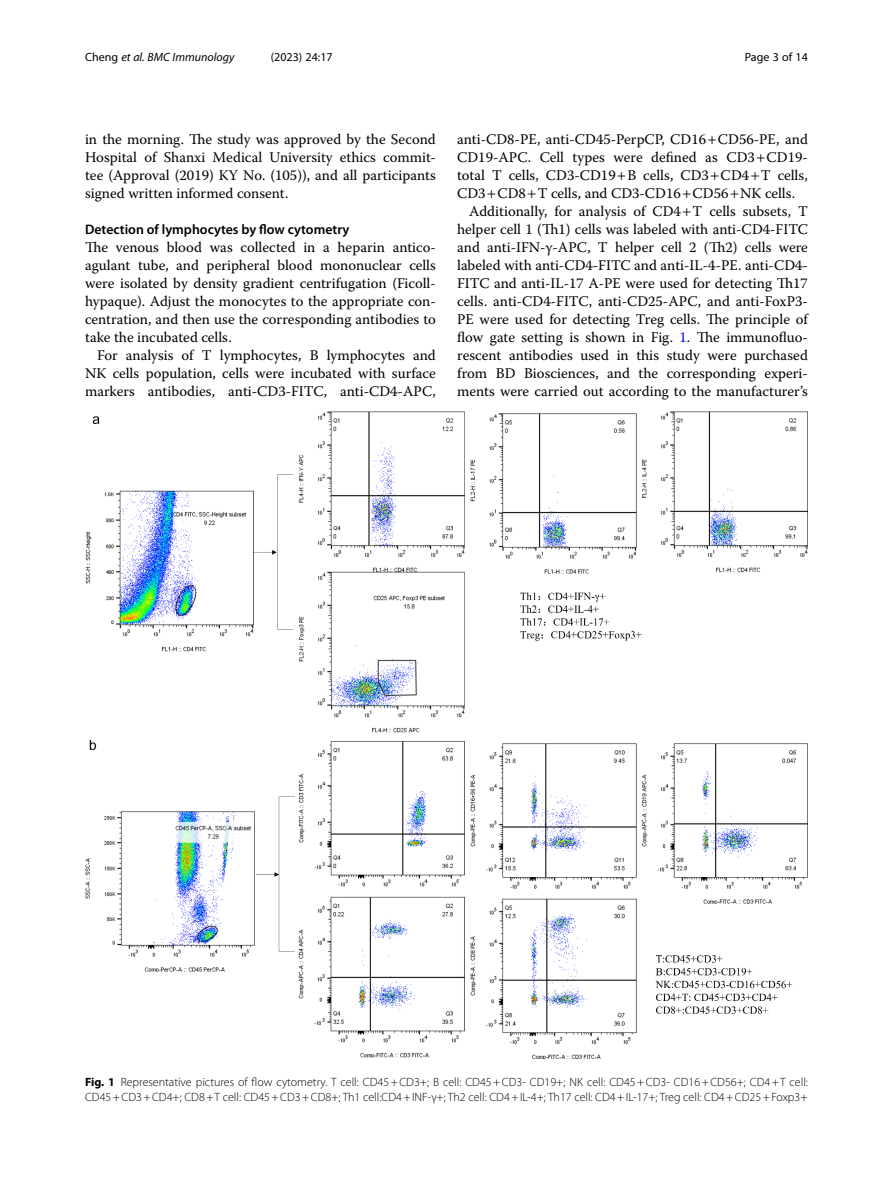
<style>
.page{position:relative;width:893px;height:1191px;background:#fff}
.page>*{position:absolute;margin:0;border:0;box-sizing:border-box;transform-origin:0 0}
.Body_Text_Indent{font:14.7px/18px "Warnock Pro";color:#000;text-align:justify}
.Body_Text{font:14.7px/18px "Warnock Pro";color:#000;text-align:justify}
.Head_2{font:600 13.8px "Myriad Pro";color:#000}
.Figure_Caption{font:300 12px/15px "Myriad Pro";color:#000}
.t1{font:italic 12px "Myriad Pro";color:#000}
.t2{font:12px "Myriad Pro";color:#000}
.s1{font-style:normal}
.s2{color:#00f}
.s3{font-weight:700}
</style>
<div class="page">
<img style="left:85px;top:411px;width:723px;height:648px">
<p class="t1" style="left:85px;top:50px;width:151px"><span class="s1">Cheng</span> et al. BMC Immunology</p>
<p class="t2" style="left:271px;top:50px;width:63px">(2023) 24:17</p>
<p class="t2" style="left:745px;top:50px;width:65px">Page 3 of 14</p>
<p class="Body_Text" style="left:85px;top:130px;width:352px">in the morning. The study was approved by the Second Hospital of Shanxi Medical University ethics commit&shy;tee (Approval (2019) KY No. (105)), and all participants signed written informed consent.</p>
<p class="Head_2" style="left:85px;top:221px;width:266px">Detection of lymphocytes by flow cytometry</p>
<p class="Body_Text" style="left:85px;top:238px;width:352px">The venous blood was collected in a heparin antico&shy;agulant tube, and peripheral blood mononuclear cells were isolated by density gradient centrifugation (Ficoll&shy;hypaque). Adjust the monocytes to the appropriate con&shy;centration, and then use the corresponding antibodies to take the incubated cells.</p>
<p class="Body_Text_Indent" style="left:85px;top:346px;width:352px;text-indent:12px">For analysis of T lymphocytes, B lymphocytes and NK cells population, cells were incubated with surface markers antibodies, anti-CD3-FITC, anti-CD4-APC,</p>
<p class="Body_Text_Indent" style="left:457px;top:130px;width:352px">anti-CD8-PE, anti-CD45-PerpCP, CD16 CD56-PE, and CD19-APC. Cell types were defined as CD3 CD19- total T cells, CD3-CD19 B cells, CD3 CD4 T cells, CD3 CD8 T cells, and CD3-CD16 CD56 NK cells.</p>
<p class="Body_Text_Indent" style="left:457px;top:202px;width:352px;text-indent:12px">Additionally, for analysis of CD4 T cells subsets, T helper cell 1 (Th1) cells was labeled with anti-CD4-FITC and anti-IFN-γ-APC, T helper cell 2 (Th2) cells were labeled with anti-CD4-FITC and anti-IL-4-PE. anti-CD4- FITC and anti-IL-17 A-PE were used for detecting Th17 cells. anti-CD4-FITC, anti-CD25-APC, and anti-FoxP3- PE were used for detecting Treg cells. The principle of flow gate setting is shown in Fig. <span class="s2">1</span>. The immunofluo&shy;rescent antibodies used in this study were purchased from BD Biosciences, and the corresponding experi&shy;ments were carried out according to the manufacturer’s</p>
<p class="Figure_Caption" style="left:85px;top:1074px;width:724px"><span class="s3">Fig. 1</span> Representative pictures of flow cytometry. T cell: CD45+CD3+; B cell: CD45+CD3- CD19+; NK cell: CD45+CD3- CD16+CD56+; CD4+T cell:<br>CD45+CD3+CD4+; CD8+T cell: CD45+CD3+CD8+; Th1 cell:CD4+INF-γ+; Th2 cell: CD4+IL-4+; Th17 cell: CD4+IL-17+; Treg cell: CD4+CD25+Foxp3+</p>
</div>
